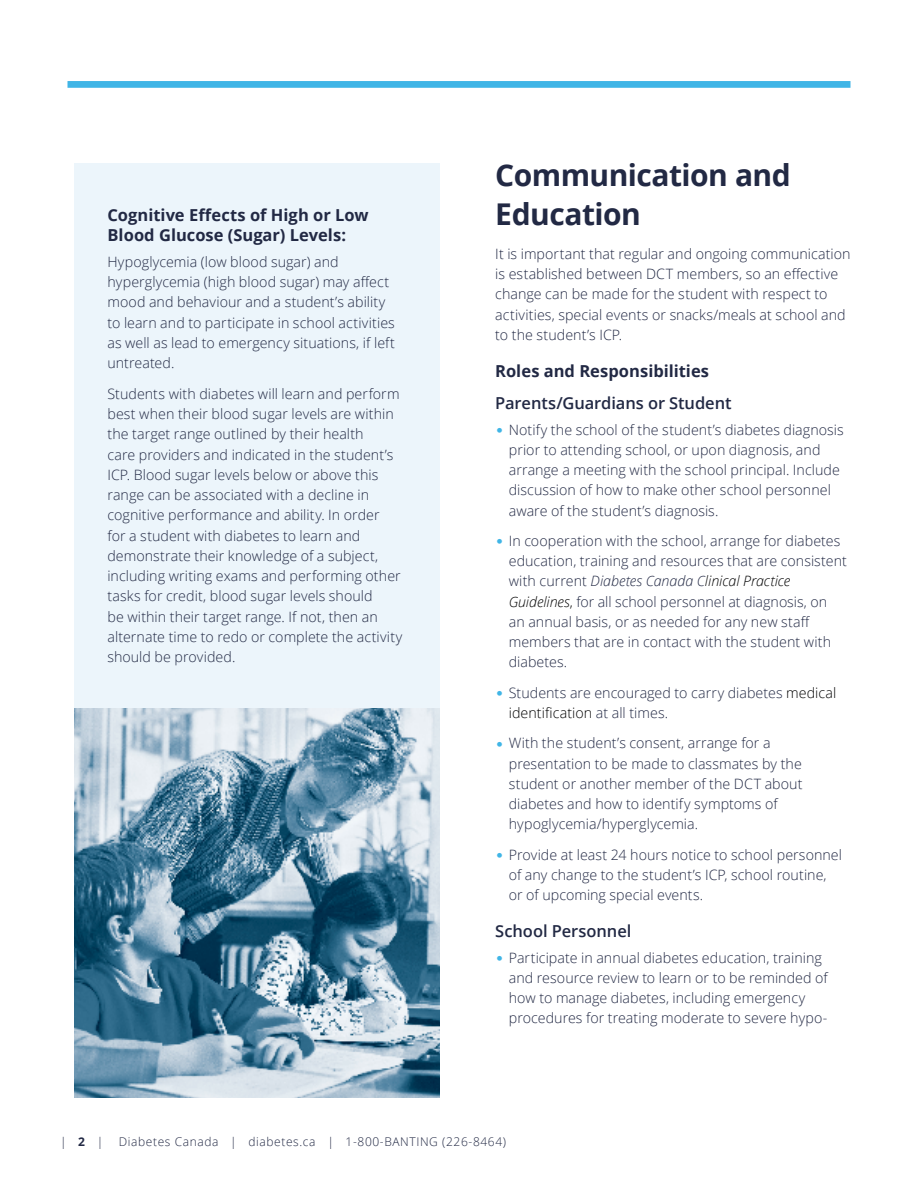
<style>
.page{position:relative;width:918px;height:1188px;background:#fff}
.page>*{position:absolute;margin:0;border:0;box-sizing:border-box;transform-origin:0 0}
.t1{font:700 30px/39px "Open Sans";letter-spacing:-.02em;color:#222944}
.t2{font:700 16.5px/20.2px "Open Sans";letter-spacing:.005em;color:#222944}
.t3{font:600 16.5px "Open Sans";letter-spacing:-.005em;color:#222944}
.t4{font:300 14.25px/20.2px "Open Sans";letter-spacing:.005em;color:#222944}
.t5{font:300 12px "Open Sans";letter-spacing:.05em;color:#222944}
.s1{font-family:"Berkeley Std";font-weight:400;font-size:18px;color:#40b5e6}
.s2{font-style:italic}
.s3{font-style:italic;color:#000}
.s4{color:#000}
.s5{font-weight:700}
</style>
<div class="page">
<div style="left:68px;top:81px;width:782px;height:7px;background:#40b5e6"></div>
<div style="left:74px;top:163px;width:366px;height:556px;background:#ecf5fb"></div>
<img style="left:74px;top:708px;width:366px;height:390px">
<p class="t2" style="left:107px;top:205px;width:263px">Cognitive Effects of High or Low<br>Blood Glucose (Sugar) Levels:</p>
<p class="t4" style="left:107px;top:251px;width:289px">Hypoglycemia (low blood sugar) and hyperglycemia (high blood sugar) may affect mood and behaviour and a student’s ability to learn and to participate in school activities as well as lead to emergency situations, if left untreated.</p>
<p class="t4" style="left:107px;top:383px;width:296px">Students with diabetes will learn and perform best when their blood sugar levels are within the target range outlined by their health<br>care providers and indicated in the student’s ICP. Blood sugar levels below or above this range can be associated with a decline in cognitive performance and ability. In order<br>for a student with diabetes to learn and demonstrate their knowledge of a subject, including writing exams and performing other tasks for credit, blood sugar levels should<br>be within their target range. If not, then an alternate time to redo or complete the activity should be provided.</p>
<h1 class="t1" style="left:495px;top:155px;width:297px">Communication and<br>Education</h1>
<p class="t4" style="left:495px;top:243px;width:357px">It is important that regular and ongoing communication is established between DCT members, so an effective change can be made for the student with respect to activities, special events or snacks/meals at school and to the student’s ICP.</p>
<p class="t2" style="left:495px;top:361px;width:215px">Roles and Responsibilities</p>
<p class="t3" style="left:495px;top:392px;width:238px">Parents/Guardians or Student</p>
<p class="t4" style="left:509px;top:419px;width:336px;text-indent:-14px"><span class="s1">•</span> Notify the school of the student’s diabetes diagnosis prior to attending school, or upon diagnosis, and arrange a meeting with the school principal. Include discussion of how to make other school personnel aware of the student’s diagnosis.</p>
<p class="t4" style="left:509px;top:530px;width:340px;text-indent:-14px"><span class="s1">•</span> In cooperation with the school, arrange for diabetes education, training and resources that are consistent with current <span class="s2">Diabetes Canada C</span><span class="s3">linical Practice Guidelines</span><span class="s4">,</span> for all school personnel at diagnosis, on<br>an annual basis, or as needed for any new staff members that are in contact with the student with diabetes.</p>
<p class="t4" style="left:509px;top:682px;width:329px;text-indent:-14px"><span class="s1">•</span> Students are encouraged to carry diabetes <span class="s4">medical identification</span> at all times.</p>
<p class="t4" style="left:509px;top:733px;width:295px;text-indent:-14px"><span class="s1">•</span> With the student’s consent, arrange for a presentation to be made to classmates by the student or another member of the DCT about diabetes and how to identify symptoms of hypoglycemia/hyperglycemia.</p>
<p class="t4" style="left:509px;top:844px;width:335px;text-indent:-14px"><span class="s1">•</span> Provide at least 24 hours notice to school personnel of any change to the student’s ICP, school routine, or of upcoming special events.</p>
<p class="t3" style="left:495px;top:920px;width:138px">School Personnel</p>
<p class="t4" style="left:509px;top:947px;width:321px;text-indent:-14px"><span class="s1">•</span> Participate in annual diabetes education, training and resource review to learn or to be reminded of how to manage diabetes, including emergency procedures for treating moderate to severe hypo-</p>
<p class="t5" style="left:60px;top:1134px;width:45px">| <span class="s5">2</span> |</p>
<p class="t5" style="left:119px;top:1134px;width:389px">Diabetes Canada | diabetes.ca | 1-800-BANTING (226-8464)</p>
</div>
